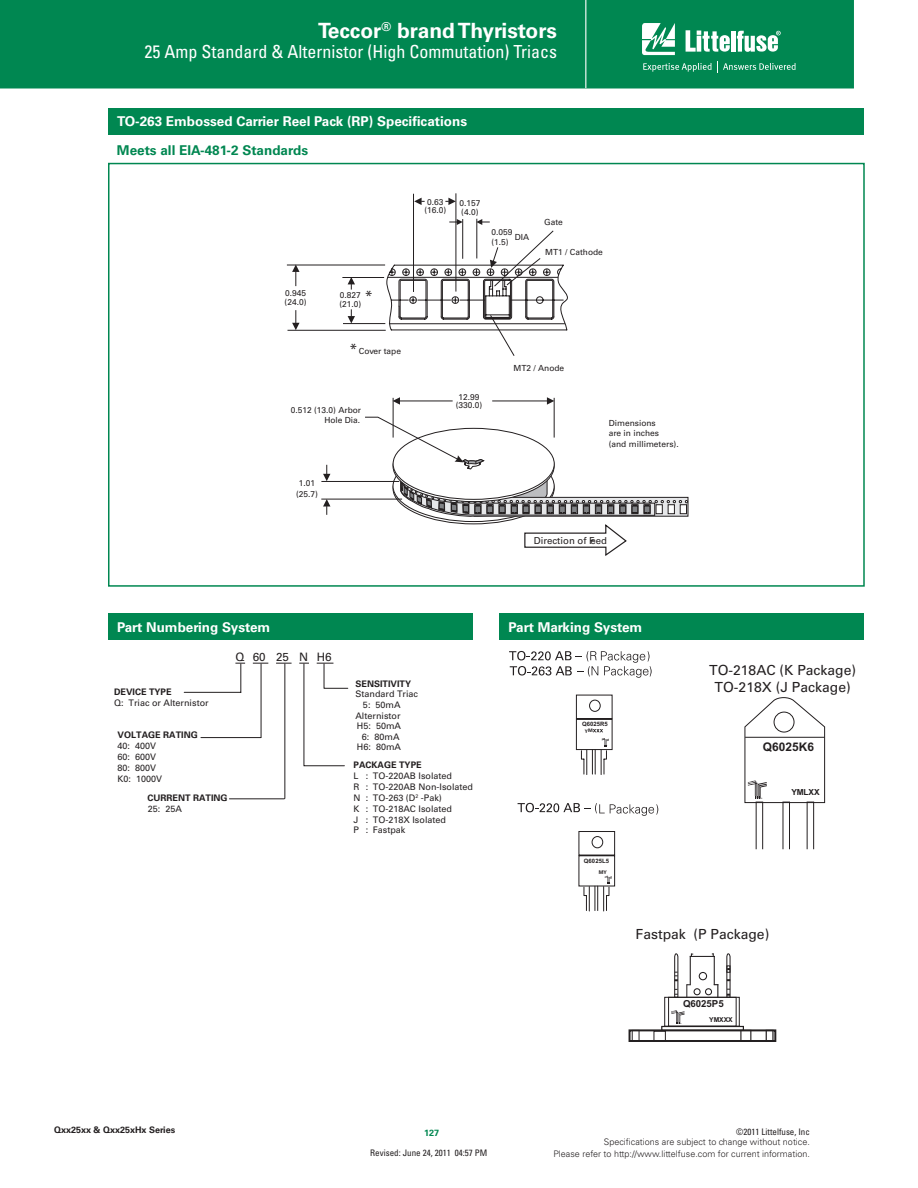
<style>
.page{position:relative;width:918px;height:1188px;background:#fff}
.page>*{position:absolute;margin:0;border:0;box-sizing:border-box;transform-origin:0 0}
.t1{font:700 21px "Univers LT Std";color:#fff}
.t2{font:condensed 18px "Univers LT Std";color:#fff}
.t3{font:14.4px "Univers LT Std";color:#231f20}
.t4{font:13.95px/16.6px "Univers LT Std";color:#231f20;text-align:center}
.t5{font:700 13.5px "Univers LT Std";color:#fff}
.t6{font:700 13.5px "Univers LT Std";color:#008751}
.t7{font:700 11.85px "Arial";letter-spacing:.005em;color:#231f20}
.t8{font:11.55px "Univers LT Std";color:#231f20}
.t9{font:9.6px "Univers LT Std";color:#231f20}
.t10{font:700 9.6px "Arial";color:#231f20}
.t11{font:9px/10.8px "Univers LT Std";color:#231f20}
.t12{font:300 9px/12px "Univers LT Std";color:#231f20;text-align:right}
.t13{font:700 9px "Univers LT Std";color:#231f20}
.t14{font:condensed 9px "Univers LT Std";color:#231f20}
.t15{font:700 9px "Univers LT Std";color:#008751}
.t16{font:8.4px/8.4px "Univers LT Std";color:#231f20}
.t17{font:700 8.4px "Arial";letter-spacing:-.015em;color:#231f20}
.t18{font:700 6.75px "Arial";letter-spacing:-.015em;color:#231f20}
.t19{font:700 6px "Arial";letter-spacing:.005em;color:#231f20}
.t20{font:700 4.95px "Univers LT Std";color:#231f20}
.t21{font:700 4.95px "Univers LT Std";color:#231f20;scale:.94 1}
.t22{font:1.8px "Arial";color:#231f20;scale:1.17 1}
.s1{font-size:14.4px}
.s2{font-size:4.8px}
</style>
<div class="page">
<div style="left:0;top:0;width:854px;height:88px;background:#008751"></div>
<hr style="left:585px;top:0;width:1px;height:88px;background:#fff">
<svg style="left:642px;top:23px;width:33px;height:32px"></svg>
<hr style="left:731px;top:31px;width:4px;height:21px;background:#fff">
<svg style="left:737px;top:31px;width:44px;height:21px"></svg>
<svg style="left:686px;top:30px;width:44px;height:22px"></svg>
<svg style="left:643px;top:61px;width:153px;height:11px;background:#2e9c70"></svg>
<hr style="left:393px;top:398px;width:1px;height:40px;background:#231f20">
<hr style="left:554px;top:398px;width:1px;height:40px;background:#231f20">
<svg style="left:323px;top:465px;width:7px;height:16px"></svg>
<hr style="left:492px;top:401px;width:55px;height:1px;background:#231f20">
<svg style="left:547px;top:397px;width:7px;height:8px"></svg>
<hr style="left:400px;top:401px;width:53px;height:1px;background:#231f20">
<svg style="left:393px;top:397px;width:7px;height:8px"></svg>
<svg style="left:323px;top:500px;width:7px;height:15px"></svg>
<hr style="left:321px;top:481px;width:78px;height:1px;background:#231f20">
<hr style="left:321px;top:499px;width:81px;height:1px;background:#231f20">
<svg style="left:364px;top:417px;width:324px;height:100px"></svg>
<hr style="left:413px;top:194px;width:1px;height:98px;background:#231f20">
<svg style="left:414px;top:198px;width:11px;height:7px"></svg>
<hr style="left:456px;top:193px;width:1px;height:99px;background:#231f20">
<svg style="left:445px;top:198px;width:11px;height:7px"></svg>
<hr style="left:287px;top:265px;width:98px;height:1px;background:#231f20">
<hr style="left:288px;top:330px;width:98px;height:1px;background:#231f20">
<svg style="left:292px;top:265px;width:8px;height:21px"></svg>
<svg style="left:292px;top:310px;width:8px;height:20px"></svg>
<hr style="left:342px;top:277px;width:42px;height:1px;background:#231f20">
<hr style="left:343px;top:323px;width:42px;height:1px;background:#231f20">
<svg style="left:348px;top:278px;width:7px;height:12px"></svg>
<svg style="left:348px;top:309px;width:7px;height:14px"></svg>
<svg style="left:524px;top:524px;width:103px;height:32px"></svg>
<svg style="left:386px;top:219px;width:182px;height:137px"></svg>
<div style="left:108px;top:163px;width:757px;height:424px;border:2px solid #008751"></div>
<div style="left:108px;top:108px;width:756px;height:27px;background:#008751"></div>
<div style="left:108px;top:613px;width:364px;height:27px;background:#008751"></div>
<div style="left:500px;top:613px;width:364px;height:27px;background:#008751"></div>
<svg style="left:253px;top:663px;width:15px;height:1px"></svg>
<svg style="left:276px;top:663px;width:16px;height:1px"></svg>
<hr style="left:229px;top:799px;width:55px;height:1px;background:#231f20">
<hr style="left:285px;top:664px;width:1px;height:134px;background:#231f20">
<hr style="left:201px;top:737px;width:60px;height:1px;background:#231f20">
<hr style="left:261px;top:664px;width:1px;height:73px;background:#231f20">
<hr style="left:184px;top:692px;width:57px;height:1px;background:#231f20">
<svg style="left:235px;top:663px;width:10px;height:29px"></svg>
<svg style="left:317px;top:663px;width:31px;height:26px"></svg>
<hr style="left:304px;top:664px;width:1px;height:102px;background:#231f20">
<hr style="left:305px;top:766px;width:39px;height:1px;background:#231f20">
<svg style="left:744px;top:697px;width:81px;height:153px"></svg>
<svg style="left:671px;top:1010px;width:14px;height:14px"></svg>
<div style="left:629px;top:1029px;width:147px;height:13px;border:2px solid #231f20"></div>
<div style="left:632px;top:1030px;width:7px;height:11px;border:1px solid #231f20"></div>
<div style="left:653px;top:1031px;width:13px;height:10px;border:1px solid #231f20"></div>
<div style="left:740px;top:1030px;width:11px;height:12px;border:1px solid #231f20"></div>
<div style="left:766px;top:1030px;width:8px;height:12px;border:1px solid #231f20"></div>
<div style="left:661px;top:1026px;width:83px;height:5px;border:1px solid #231f20"></div>
<div style="left:664px;top:997px;width:76px;height:30px;border:1px solid #231f20"></div>
<div style="left:668px;top:997px;width:69px;height:30px;border:1px solid #231f20"></div>
<svg style="left:674px;top:953px;width:57px;height:45px"></svg>
<svg style="left:509px;top:651px;width:143px;height:27px"></svg>
<svg style="left:576px;top:694px;width:37px;height:81px"></svg>
<svg style="left:518px;top:803px;width:140px;height:13px"></svg>
<svg style="left:578px;top:831px;width:37px;height:81px"></svg>
<h1 class="t1" style="left:318px;top:18px;width:241px">Teccor<sup>®</sup> brand Thyristors</h1>
<h2 class="t2" style="left:145px;top:41px;width:414px">25 Amp Standard &amp; Alternistor (High Commutation) Triacs</h2>
<h3 class="t5" style="left:117px;top:114px;width:352px">TO-263 Embossed Carrier Reel Pack (RP) Specifications</h3>
<h3 class="t6" style="left:117px;top:142px;width:193px">Meets all EIA-481-2 Standards</h3>
<p class="t16" style="left:285px;top:289px;width:23px">0.945 (24.0)</p>
<h3 class="t3" style="left:365px;top:287px;width:10px">*</h3>
<p class="t16" style="left:339px;top:291px;width:23px">0.827 (21.0)</p>
<p class="t16" style="left:349px;top:347px;width:53px"><span class="s1">*</span> Cover tape</p>
<p class="t16" style="left:291px;top:405px;width:72px;line-height:10.2px;text-align:right">0.512 (13.0) Arbor<br>Hole Dia.</p>
<p class="t16" style="left:296px;top:478px;width:23px;line-height:10.2px;text-align:center">1.01 (25.7)</p>
<p class="t16" style="left:424px;top:198px;width:23px;text-align:center">0.63 (16.0)</p>
<p class="t16" style="left:459px;top:199px;width:23px">0.157 (4.0)</p>
<p class="t16" style="left:491px;top:228px;width:23px">0.059</p>
<p class="t16" style="left:515px;top:233px;width:16px">DIA</p>
<p class="t16" style="left:491px;top:238px;width:19px">(1.5)</p>
<p class="t16" style="left:544px;top:218px;width:20px">Gate</p>
<p class="t16" style="left:545px;top:247px;width:59px">MT1 / Cathode</p>
<p class="t16" style="left:456px;top:393px;width:28px;text-align:center">12.99 (330.0)</p>
<p class="t16" style="left:513px;top:364px;width:52px">MT2 / Anode</p>
<p class="t16" style="left:609px;top:418px;width:72px;line-height:10.2px">Dimensions<br>are in inches (and millimeters).</p>
<p class="t9" style="left:534px;top:535px;width:75px">Direction of Feed</p>
<h3 class="t5" style="left:117px;top:619px;width:155px">Part Numbering System</h3>
<h3 class="t5" style="left:508px;top:619px;width:135px">Part Marking System</h3>
<p class="t8" style="left:235px;top:650px;width:98px">Q60 25 NH6</p>
<p class="t13" style="left:114px;top:686px;width:59px">DEVICE TYPE</p>
<p class="t11" style="left:114px;top:697px;width:96px">Q: Triac or Alternistor</p>
<p class="t13" style="left:118px;top:730px;width:82px">VOLTAGE RATING</p>
<p class="t11" style="left:118px;top:741px;width:46px">40: 400V<br>60: 600V<br>80: 800V<br>K0: 1000V</p>
<p class="t13" style="left:147px;top:793px;width:82px">CURRENT RATING</p>
<p class="t11" style="left:148px;top:803px;width:36px">25: 25A</p>
<p class="t13" style="left:355px;top:678px;width:57px">SENSITIVITY</p>
<p class="t11" style="left:355px;top:689px;width:64px">Standard Triac</p>
<p class="t11" style="left:363px;top:700px;width:39px">5: 50mA</p>
<p class="t11" style="left:355px;top:711px;width:47px">Alternistor</p>
<p class="t11" style="left:357px;top:720px;width:46px;text-align:center">H5: 50mA<br>6: 80mA<br>H6: 80mA</p>
<p class="t19" style="left:582px;top:720px;width:27px">Q6025R5</p>
<p class="t21" style="left:585px;top:728px;width:10px">Y<span class="s2">M</span></p>
<p class="t13" style="left:354px;top:760px;width:70px">PACKAGE TYPE</p>
<p class="t11" style="left:354px;top:771px;width:121px">L : TO-220AB Isolated<br>R : TO-220AB Non-Isolated<br>N : TO-263 (D<sup>2</sup> -Pak)<br>K : TO-218AC Isolated<br>J : TO-218X Isolated<br>P : Fastpak</p>
<p class="t19" style="left:584px;top:857px;width:27px">Q6025L5</p>
<p class="t20" style="left:599px;top:869px;width:10px">MY</p>
<h3 class="t4" style="left:709px;top:662px;width:148px">TO-218AC (K Package)<br>TO-218X (J Package)</h3>
<h3 class="t7" style="left:763px;top:739px;width:53px">Q6025K6</h3>
<p class="t17" style="left:791px;top:786px;width:30px">YMLXX</p>
<p class="t22" style="left:761px;top:797px;width:3px">®</p>
<h3 class="t4" style="left:636px;top:926px;width:135px">Fastpak (P Package)</h3>
<p class="t10" style="left:683px;top:997px;width:42px">Q6025P5</p>
<p class="t13" style="left:54px;top:1125px;width:123px">Qxx25xx &amp; Qxx25xHx Series</p>
<p class="t15" style="left:424px;top:1128px;width:17px">127</p>
<p class="t14" style="left:370px;top:1147px;width:118px">Revised: June 24, 2011 04:57 PM</p>
<p class="t18" style="left:709px;top:1015px;width:25px">YMXXX</p>
<p class="t14" style="left:736px;top:1126px;width:75px">©2011 Littelfuse, Inc</p>
<p class="t12" style="left:553px;top:1136px;width:258px">Specifications are subject to change without notice.<br>Please refer to http://www.littelfuse.com for current information.</p>
</div>
